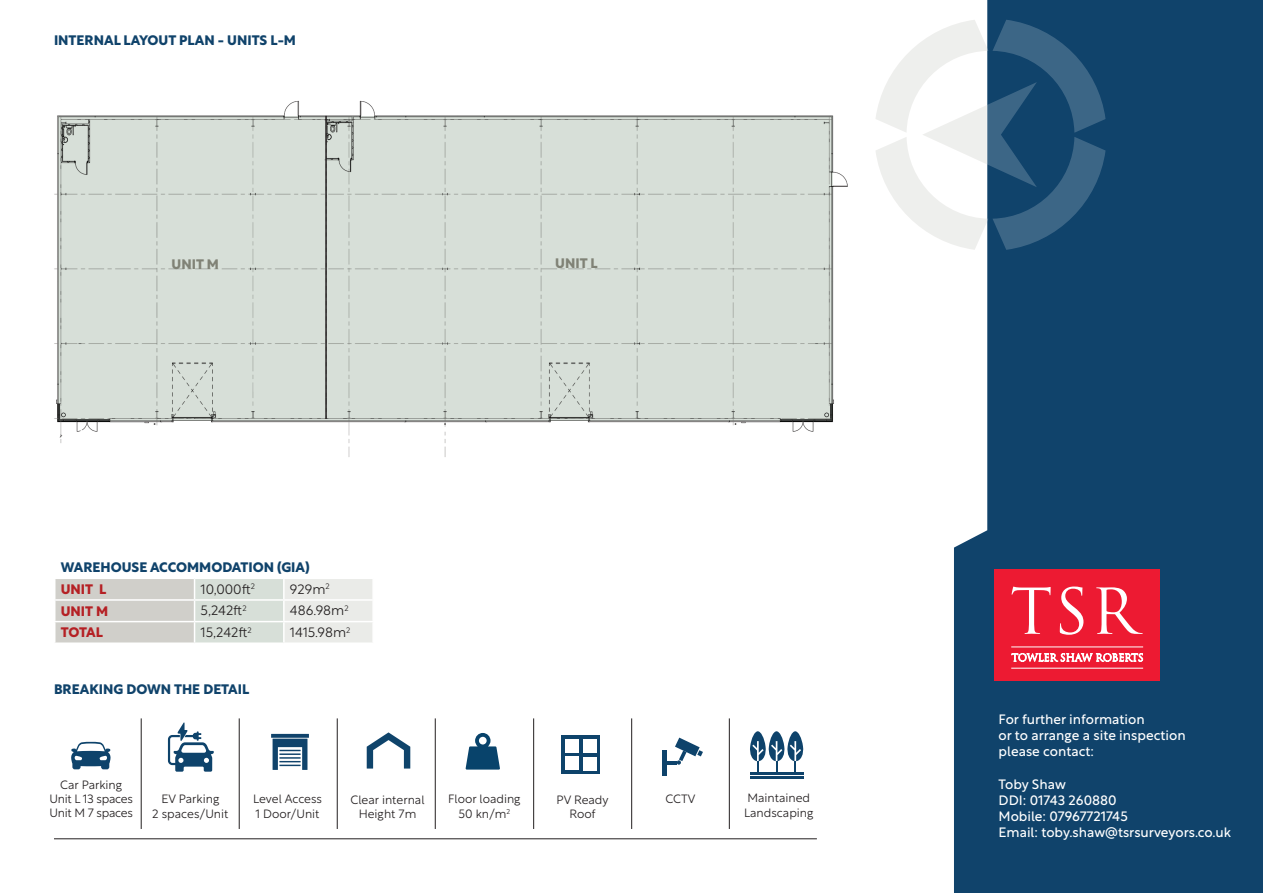
<style>
.page{position:relative;width:1263px;height:893px;background:#fff}
.page>*{position:absolute;margin:0;border:0;box-sizing:border-box;transform-origin:0 0}
.t1{font:13.5px/16.2px "Rustica";color:#fff}
.t2{font:700 13.5px "Rustica";color:#10436b}
.t3{font:300 13.5px "Rustica";color:#231f20}
.t4{font:700 13.5px "Rustica";color:#b52024}
.t5{font:700 13.5px "Rustica";color:#808276}
.t6{font:300 12px/14.4px "Rustica";color:#231f20;text-align:center}
.t7{font:300 12px/14.4px "Rustica";letter-spacing:-.02em;color:#231f20;text-align:center}
</style>
<div class="page">
<div style="left:954px;top:0;width:309px;height:893px;background:#10436b"></div>
<div style="left:994px;top:569px;width:166px;height:112px;background:#ed1a32"></div>
<svg style="left:1011px;top:586px;width:40px;height:48px"></svg>
<svg style="left:1060px;top:586px;width:23px;height:49px"></svg>
<svg style="left:1096px;top:587px;width:47px;height:47px"></svg>
<svg style="left:1012px;top:653px;width:131px;height:9px"></svg>
<hr style="left:1011px;top:668px;width:132px;height:1px;background:#fff">
<hr style="left:1011px;top:647px;width:132px;height:1px;background:#fff">
<svg style="left:876px;top:20px;width:229px;height:230px"></svg>
<img style="left:54px;top:100px;width:794px;height:357px">
<svg style="left:71px;top:741px;width:40px;height:28px"></svg>
<svg style="left:271px;top:734px;width:38px;height:4px"></svg>
<svg style="left:273px;top:739px;width:34px;height:31px"></svg>
<hr style="left:279px;top:757px;width:22px;height:2px;background:#10436b">
<hr style="left:279px;top:753px;width:22px;height:2px;background:#10436b">
<svg style="left:367px;top:732px;width:43px;height:36px"></svg>
<svg style="left:168px;top:722px;width:46px;height:50px"></svg>
<svg style="left:465px;top:733px;width:35px;height:37px"></svg>
<hr style="left:54px;top:838px;width:763px;height:1px;background:#231f20">
<hr style="left:141px;top:718px;width:1px;height:111px;background:#231f20">
<hr style="left:239px;top:718px;width:1px;height:111px;background:#231f20">
<hr style="left:337px;top:718px;width:1px;height:111px;background:#231f20">
<hr style="left:435px;top:718px;width:1px;height:111px;background:#231f20">
<div style="left:562px;top:735px;width:38px;height:39px;background:#0e436b"></div>
<div style="left:565px;top:739px;width:14px;height:13px;background:#fff"></div>
<div style="left:583px;top:739px;width:14px;height:14px;background:#fff"></div>
<div style="left:565px;top:757px;width:14px;height:13px;background:#fff"></div>
<div style="left:583px;top:757px;width:14px;height:13px;background:#fff"></div>
<hr style="left:662px;top:750px;width:4px;height:25px;background:#0e436b">
<svg style="left:666px;top:738px;width:37px;height:27px"></svg>
<hr style="left:533px;top:718px;width:1px;height:111px;background:#231f20">
<hr style="left:631px;top:718px;width:1px;height:111px;background:#231f20">
<hr style="left:729px;top:718px;width:1px;height:111px;background:#231f20">
<svg style="left:750px;top:731px;width:54px;height:41px"></svg>
<hr style="left:750px;top:772px;width:53px;height:2px;background:#0e436b">
<hr style="left:750px;top:776px;width:53px;height:2px;background:#0e436b">
<div style="left:59px;top:116px;width:774px;height:305px;background:#d7dfd8"></div>
<hr style="left:325px;top:116px;width:2px;height:303px;background:#231f20">
<svg style="left:55px;top:579px;width:318px;height:63px;background:#dbddd8"></svg>
<hr style="left:284px;top:621px;width:90px;height:1px;background:#fff">
<hr style="left:283px;top:622px;width:2px;height:20px;background:#fff">
<hr style="left:372px;top:622px;width:2px;height:20px;background:#fff">
<p class="t2" style="left:54px;top:29px;width:244px">INTERNAL LAYOUT PLAN - UNITS L-M</p>
<p class="t5" style="left:171px;top:252px;width:49px">UNIT M</p>
<p class="t5" style="left:555px;top:251px;width:44px">UNIT L</p>
<p class="t2" style="left:61px;top:556px;width:250px">WAREHOUSE ACCOMMODATION (GIA)</p>
<p class="t4" style="left:61px;top:577px;width:47px">UNIT L</p>
<p class="t3" style="left:201px;top:577px;width:56px">10,000ft<sup>2</sup></p>
<p class="t3" style="left:290px;top:577px;width:41px">929m<sup>2</sup></p>
<p class="t4" style="left:61px;top:599px;width:49px">UNIT M</p>
<p class="t3" style="left:201px;top:599px;width:48px">5,242ft<sup>2</sup></p>
<p class="t3" style="left:290px;top:599px;width:60px">486.98m<sup>2</sup></p>
<p class="t4" style="left:61px;top:621px;width:44px">TOTAL</p>
<p class="t3" style="left:201px;top:621px;width:53px">15,242ft<sup>2</sup></p>
<p class="t3" style="left:290px;top:621px;width:62px">1415.98m<sup>2</sup></p>
<p class="t2" style="left:54px;top:678px;width:197px">BREAKING DOWN THE DETAIL</p>
<p class="t7" style="left:49px;top:776px;width:85px">Car Parking<br>Unit L 13 spaces<br>Unit M 7 spaces</p>
<p class="t6" style="left:152px;top:790px;width:78px">EV Parking<br>2 spaces/Unit</p>
<p class="t6" style="left:253px;top:790px;width:71px;text-align:left">Level Access<br>1 Door/Unit</p>
<p class="t6" style="left:350px;top:791px;width:76px">Clear internal<br>Height 7m</p>
<p class="t6" style="left:448px;top:790px;width:74px">Floor loading<br>50 kn/m<sup>2</sup></p>
<p class="t6" style="left:556px;top:791px;width:54px">PV Ready<br>Roof</p>
<p class="t6" style="left:665px;top:790px;width:32px">CCTV</p>
<p class="t6" style="left:744px;top:790px;width:71px;text-align:left">Maintained<br>Landscaping</p>
<p class="t1" style="left:999px;top:709px;width:189px">For further information<br>or to arrange a site inspection please contact:</p>
<p class="t1" style="left:999px;top:774px;width:234px">Toby Shaw<br>DDI: 01743 260880<br>Mobile: 07967721745<br>Email: toby.shaw@tsrsurveyors.co.uk</p>
</div>
